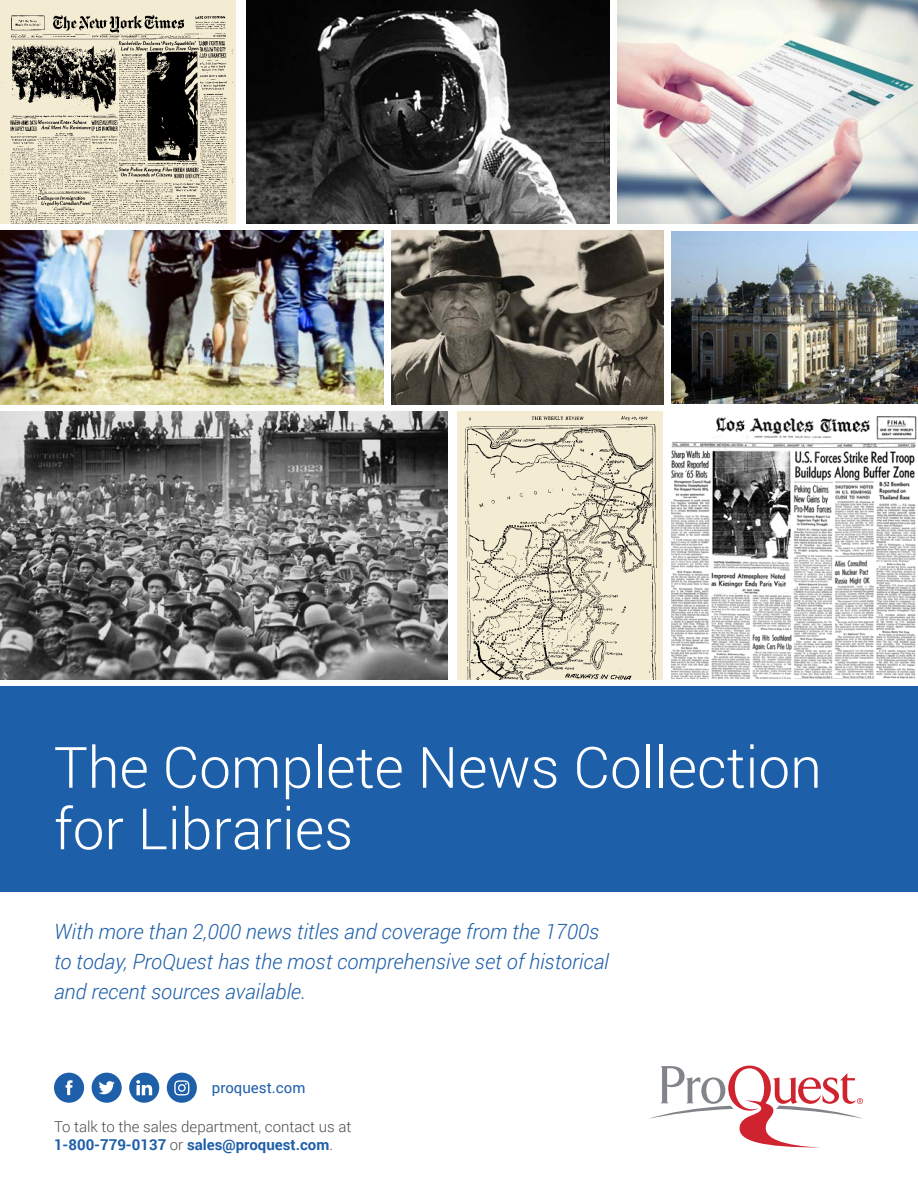
<style>
.page{position:relative;width:918px;height:1188px;background:#fff}
.page>*{position:absolute;margin:0;border:0;box-sizing:border-box;transform-origin:0 0}
.t1{font:300 57px/61.5px "Roboto";color:#fff}
.t2{font:italic 300 21px/30px "Roboto";color:#1e5fa9}
.t3{font:300 15px/18px "Roboto";color:#4b4c4d}
.t4{font:15px "Roboto";color:#1e5fa9}
.s1{font-weight:700;color:#1e5fa9}
</style>
<div class="page">
<div style="left:0;top:686px;width:918px;height:205px;background:#1e5fa9"></div>
<img style="left:0;top:0;width:233px;height:224px">
<img style="left:672px;top:416px;width:245px;height:263px">
<img style="left:392px;top:231px;width:271px;height:174px">
<img style="left:672px;top:232px;width:246px;height:172px">
<img style="left:246px;top:0;width:363px;height:224px">
<img style="left:0;top:230px;width:383px;height:175px">
<img style="left:0;top:411px;width:448px;height:268px">
<img style="left:618px;top:0;width:300px;height:224px">
<img style="left:457px;top:411px;width:206px;height:268px">
<div style="left:54px;top:1073px;width:30px;height:30px;background:#1e5fa9;border-radius:50%"></div>
<svg style="left:66px;top:1080px;width:7px;height:15px"></svg>
<div style="left:92px;top:1073px;width:30px;height:30px;background:#1e5fa9;border-radius:50%"></div>
<svg style="left:99px;top:1081px;width:16px;height:13px"></svg>
<div style="left:167px;top:1073px;width:30px;height:30px;background:#1e5fa9;border-radius:50%"></div>
<svg style="left:174px;top:1080px;width:15px;height:15px"></svg>
<div style="left:129px;top:1073px;width:30px;height:30px;background:#1e5fa9;border-radius:50%"></div>
<svg style="left:136px;top:1080px;width:16px;height:15px"></svg>
<svg style="left:649px;top:1065px;width:214px;height:82px"></svg>
<h1 class="t1" style="left:54px;top:735px;width:769px">The Complete News Collection for Libraries</h1>
<p class="t2" style="left:54px;top:916px;width:556px">With more than 2,000 news titles and coverage from the 1700s to today, ProQuest has the most comprehensive set of historical and recent sources available.</p>
<p class="t4" style="left:212px;top:1077px;width:95px">proquest.com</p>
<p class="t3" style="left:54px;top:1117px;width:299px">To talk to the sales department, contact us at<br><span class="s1">1-800-779-0137</span> or <span class="s1">sales@proquest.com</span>.</p>
</div>
